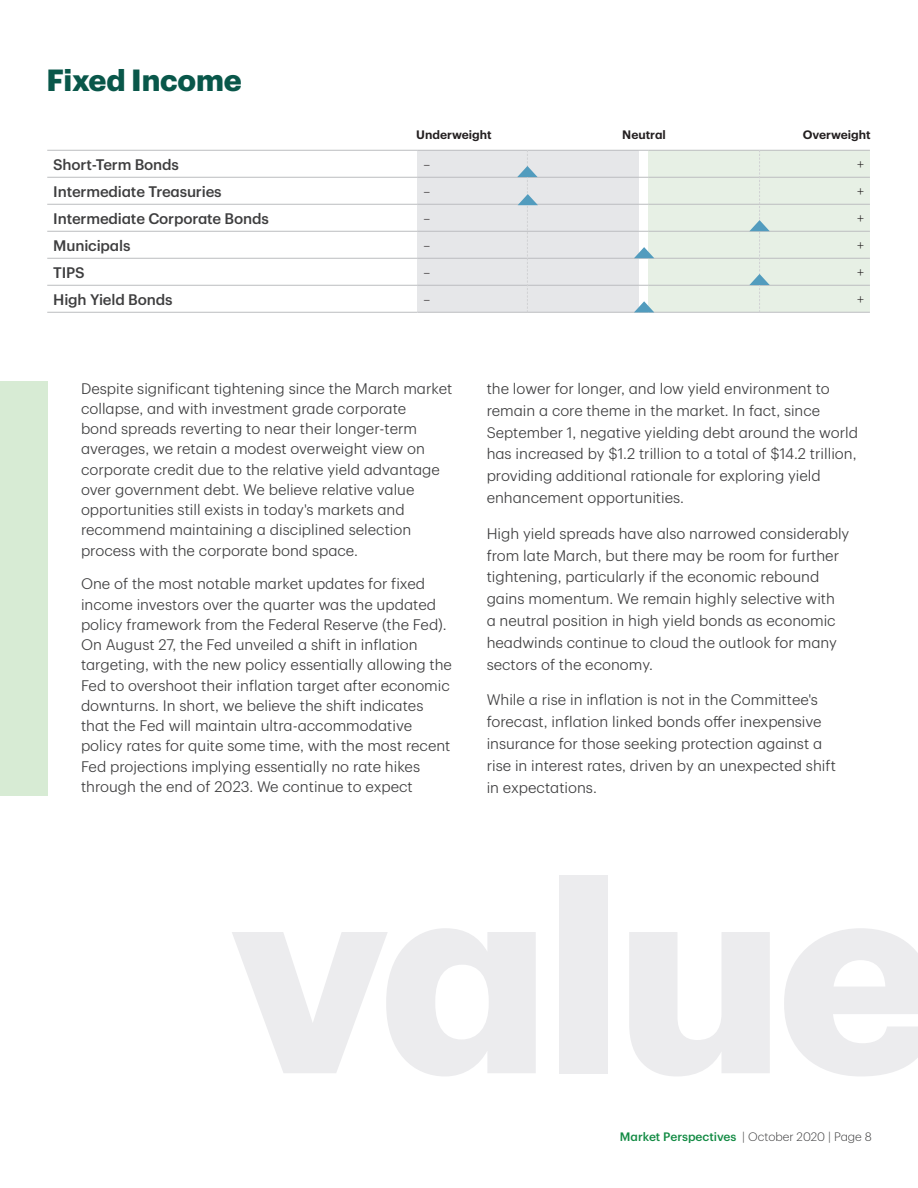
<style>
.page{position:relative;width:918px;height:1188px;background:#fff}
.page>*{position:absolute;margin:0;border:0;box-sizing:border-box;transform-origin:0 0}
.t1{font:700 30px "TD Graphik";letter-spacing:-.005em;color:#09574a}
.t2{font:300 15px/20.2px "TD Graphik";color:#3e3e3f}
.t3{font:500 15px "TD Graphik";letter-spacing:-.01em;color:#3e3e3f}
.t4{font:300 13.5px "TD Graphik";color:#231f20}
.t5{font:500 12px "TD Graphik";color:#138b44}
.t6{font:600 12px "TD Graphik";color:#231f20}
.s1{font-weight:300;color:#3e3e3f}
</style>
<div class="page">
<div style="left:0;top:381px;width:47px;height:415px;background:#d7ebd4"></div>
<div style="left:417px;top:150px;width:222px;height:27px;background:#e6e7e9"></div>
<div style="left:417px;top:177px;width:222px;height:27px;background:#e6e7e9"></div>
<div style="left:417px;top:204px;width:222px;height:27px;background:#e6e7e9"></div>
<div style="left:417px;top:231px;width:222px;height:27px;background:#e6e7e9"></div>
<div style="left:417px;top:258px;width:222px;height:27px;background:#e6e7e9"></div>
<div style="left:417px;top:285px;width:222px;height:27px;background:#e6e7e9"></div>
<div style="left:649px;top:150px;width:221px;height:27px;background:#e7f0e5"></div>
<div style="left:649px;top:177px;width:221px;height:27px;background:#e7f0e5"></div>
<div style="left:649px;top:204px;width:221px;height:27px;background:#e7f0e5"></div>
<div style="left:649px;top:231px;width:221px;height:27px;background:#e7f0e5"></div>
<div style="left:649px;top:258px;width:221px;height:27px;background:#e7f0e5"></div>
<div style="left:649px;top:285px;width:221px;height:27px;background:#e7f0e5"></div>
<hr style="left:47px;top:150px;width:370px;height:1px;background:#bcbdc0">
<hr style="left:417px;top:150px;width:222px;height:1px;background:#bcbdc0">
<hr style="left:649px;top:150px;width:221px;height:1px;background:#bcbdc0">
<hr style="left:47px;top:177px;width:370px;height:1px;background:#bcbdc0">
<hr style="left:417px;top:177px;width:222px;height:1px;background:#bcbdc0">
<hr style="left:649px;top:177px;width:221px;height:1px;background:#bcbdc0">
<hr style="left:47px;top:204px;width:370px;height:1px;background:#bcbdc0">
<hr style="left:417px;top:204px;width:222px;height:1px;background:#bcbdc0">
<hr style="left:649px;top:204px;width:221px;height:1px;background:#bcbdc0">
<hr style="left:47px;top:231px;width:370px;height:1px;background:#bcbdc0">
<hr style="left:417px;top:231px;width:222px;height:1px;background:#bcbdc0">
<hr style="left:649px;top:231px;width:221px;height:1px;background:#bcbdc0">
<hr style="left:47px;top:258px;width:370px;height:1px;background:#bcbdc0">
<hr style="left:649px;top:258px;width:221px;height:1px;background:#bcbdc0">
<hr style="left:47px;top:285px;width:370px;height:1px;background:#bcbdc0">
<hr style="left:649px;top:285px;width:221px;height:1px;background:#bcbdc0">
<hr style="left:417px;top:258px;width:222px;height:1px;background:#bcbdc0">
<hr style="left:417px;top:285px;width:222px;height:1px;background:#bcbdc0">
<hr style="left:47px;top:312px;width:370px;height:1px;background:#bcbdc0">
<hr style="left:417px;top:312px;width:222px;height:1px;background:#bcbdc0">
<hr style="left:649px;top:312px;width:221px;height:1px;background:#bcbdc0">
<svg style="left:517px;top:150px;width:21px;height:162px"></svg>
<svg style="left:749px;top:150px;width:21px;height:162px"></svg>
<svg style="left:634px;top:247px;width:20px;height:12px"></svg>
<svg style="left:634px;top:301px;width:20px;height:12px"></svg>
<h2 class="t1" style="left:46px;top:56px;width:197px">Fixed Income</h2>
<p class="t6" style="left:416px;top:125px;width:77px">Underweight</p>
<p class="t6" style="left:622px;top:125px;width:45px">Neutral</p>
<p class="t6" style="left:803px;top:125px;width:69px">Overweight</p>
<p class="t3" style="left:53px;top:153px;width:127px">Short-Term Bonds</p>
<p class="t4" style="left:423px;top:155px;width:8px">–</p>
<p class="t4" style="left:857px;top:155px;width:8px">+</p>
<p class="t3" style="left:53px;top:180px;width:170px">Intermediate Treasuries</p>
<p class="t4" style="left:423px;top:182px;width:8px">–</p>
<p class="t4" style="left:857px;top:182px;width:8px">+</p>
<p class="t3" style="left:53px;top:207px;width:217px">Intermediate Corporate Bonds</p>
<p class="t4" style="left:423px;top:209px;width:8px">–</p>
<p class="t4" style="left:857px;top:209px;width:8px">+</p>
<p class="t3" style="left:53px;top:234px;width:79px">Municipals</p>
<p class="t4" style="left:423px;top:236px;width:8px">–</p>
<p class="t4" style="left:857px;top:236px;width:8px">+</p>
<p class="t3" style="left:53px;top:261px;width:33px">TIPS</p>
<p class="t4" style="left:423px;top:263px;width:8px">–</p>
<p class="t4" style="left:857px;top:263px;width:8px">+</p>
<p class="t3" style="left:53px;top:288px;width:121px">High Yield Bonds</p>
<p class="t4" style="left:423px;top:290px;width:8px">–</p>
<p class="t4" style="left:857px;top:290px;width:8px">+</p>
<p class="t2" style="left:81px;top:377px;width:373px">Despite significant tightening since the March market collapse, and with investment grade corporate<br>bond spreads reverting to near their longer-term averages, we retain a modest overweight view on corporate credit due to the relative yield advantage over government debt. We believe relative value opportunities still exists in today's markets and recommend maintaining a disciplined selection process with the corporate bond space.</p>
<p class="t2" style="left:81px;top:573px;width:373px">One of the most notable market updates for fixed income investors over the quarter was the updated policy framework from the Federal Reserve (the Fed).<br>On August 27, the Fed unveiled a shift in inflation targeting, with the new policy essentially allowing the Fed to overshoot their inflation target after economic downturns. In short, we believe the shift indicates that the Fed will maintain ultra-accommodative policy rates for quite some time, with the most recent Fed projections implying essentially no rate hikes through the end of 2023. We continue to expect</p>
<p class="t2" style="left:487px;top:376px;width:373px;line-height:21.9px">the lower for longer, and low yield environment to remain a core theme in the market. In fact, since September 1, negative yielding debt around the world has increased by $1.2 trillion to a total of $14.2 trillion, providing additional rationale for exploring yield enhancement opportunities.</p>
<p class="t2" style="left:487px;top:521px;width:364px;line-height:21.9px">High yield spreads have also narrowed considerably from late March, but there may be room for further tightening, particularly if the economic rebound gains momentum. We remain highly selective with<br>a neutral position in high yield bonds as economic headwinds continue to cloud the outlook for many sectors of the economy.</p>
<p class="t2" style="left:487px;top:688px;width:351px;line-height:21.9px">While a rise in inflation is not in the Committee's forecast, inflation linked bonds ofer inexpensive insurance for those seeking protection against a rise in interest rates, driven by an unexpected shift in expectations.</p>
<p class="t5" style="left:620px;top:1128px;width:253px">Market Perspectives <span class="s1">| October 2020 | Page 8</span></p>
</div>
